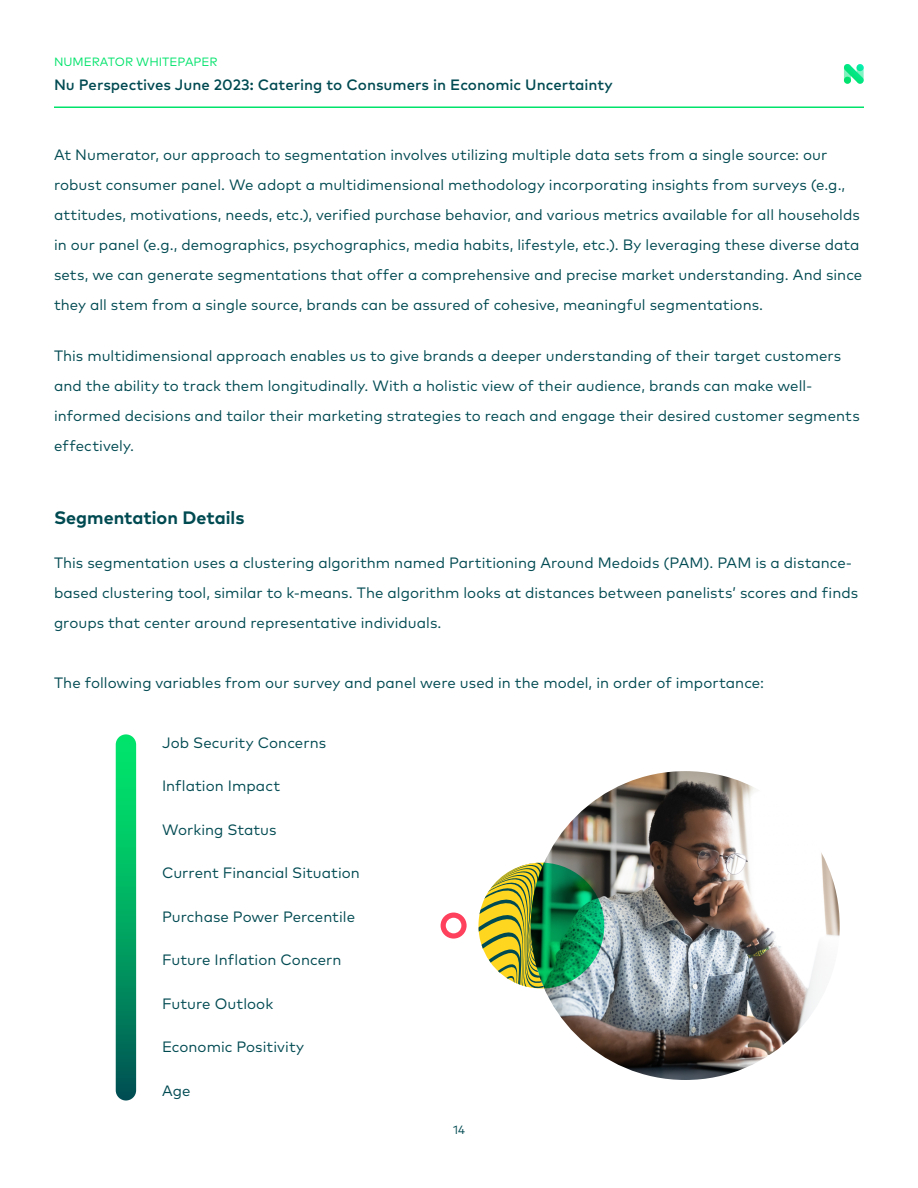
<style>
.page{position:relative;width:918px;height:1188px;background:#fff}
.page>*{position:absolute;margin:0;border:0;box-sizing:border-box;transform-origin:0 0}
.t1{font:700 18px "Mark Pro";color:#004a52}
.t2{font:15px/30px "Mark Pro";color:#004a52}
.t3{font:500 15px "Mark Pro";color:#004a52}
.t4{font:12px "Mark Pro";color:#00e36b}
.t5{font:12px "Mark Pro";color:#004a52}
</style>
<div class="page">
<svg style="left:844px;top:64px;width:20px;height:20px"></svg>
<div style="left:116px;top:734px;width:20px;height:367px;background:linear-gradient(to bottom,#00f36e,#005855);border-radius:10px"></div>
<img style="left:531px;top:771px;width:309px;height:309px;border-radius:154px">
<svg style="left:441px;top:913px;width:26px;height:26px"></svg>
<svg style="left:478px;top:863px;width:126px;height:125px;background:#6ca25b"></svg>
<hr style="left:54px;top:106px;width:810px;height:2px;background:#00e36b">
<p class="t4" style="left:54px;top:53px;width:165px">NUMERATOR WHITEPAPER</p>
<p class="t3" style="left:54px;top:73px;width:560px">Nu Perspectives June 2023: Catering to Consumers in Economic Uncertainty</p>
<p class="t2" style="left:54px;top:139px;width:810px">At Numerator, our approach to segmentation involves utilizing multiple data sets from a single source: our robust consumer panel. We adopt a multidimensional methodology incorporating insights from surveys (e.g., attitudes, motivations, needs, etc.), verified purchase behavior, and various metrics available for all households in our panel (e.g., demographics, psychographics, media habits, lifestyle, etc.). By leveraging these diverse data sets, we can generate segmentations that offer a comprehensive and precise market understanding. And since they all stem from a single source, brands can be assured of cohesive, meaningful segmentations.</p>
<p class="t2" style="left:54px;top:339px;width:807px">This multidimensional approach enables us to give brands a deeper understanding of their target customers and the ability to track them longitudinally. With a holistic view of their audience, brands can make well&shy;informed decisions and tailor their marketing strategies to reach and engage their desired customer segments effectively.</p>
<p class="t1" style="left:54px;top:504px;width:192px">Segmentation Details</p>
<p class="t2" style="left:54px;top:546px;width:806px">This segmentation uses a clustering algorithm named Partitioning Around Medoids (PAM). PAM is a distance&shy;based clustering tool, similar to k-means. The algorithm looks at distances between panelists’ scores and finds groups that center around representative individuals.</p>
<p class="t2" style="left:54px;top:666px;width:712px">The following variables from our survey and panel were used in the model, in order of importance:</p>
<p class="t2" style="left:162px;top:726px;width:166px">Job Security Concerns</p>
<p class="t2" style="left:162px;top:770px;width:120px">Inflation Impact</p>
<p class="t2" style="left:162px;top:813px;width:116px">Working Status</p>
<p class="t2" style="left:162px;top:857px;width:199px">Current Financial Situation</p>
<p class="t2" style="left:162px;top:900px;width:195px">Purchase Power Percentile</p>
<p class="t2" style="left:162px;top:944px;width:181px">Future Inflation Concern</p>
<p class="t2" style="left:162px;top:987px;width:113px">Future Outlook</p>
<p class="t2" style="left:162px;top:1031px;width:144px">Economic Positivity</p>
<p class="t2" style="left:162px;top:1074px;width:30px">Age</p>
<p class="t5" style="left:453px;top:1121px;width:13px">14</p>
</div>
